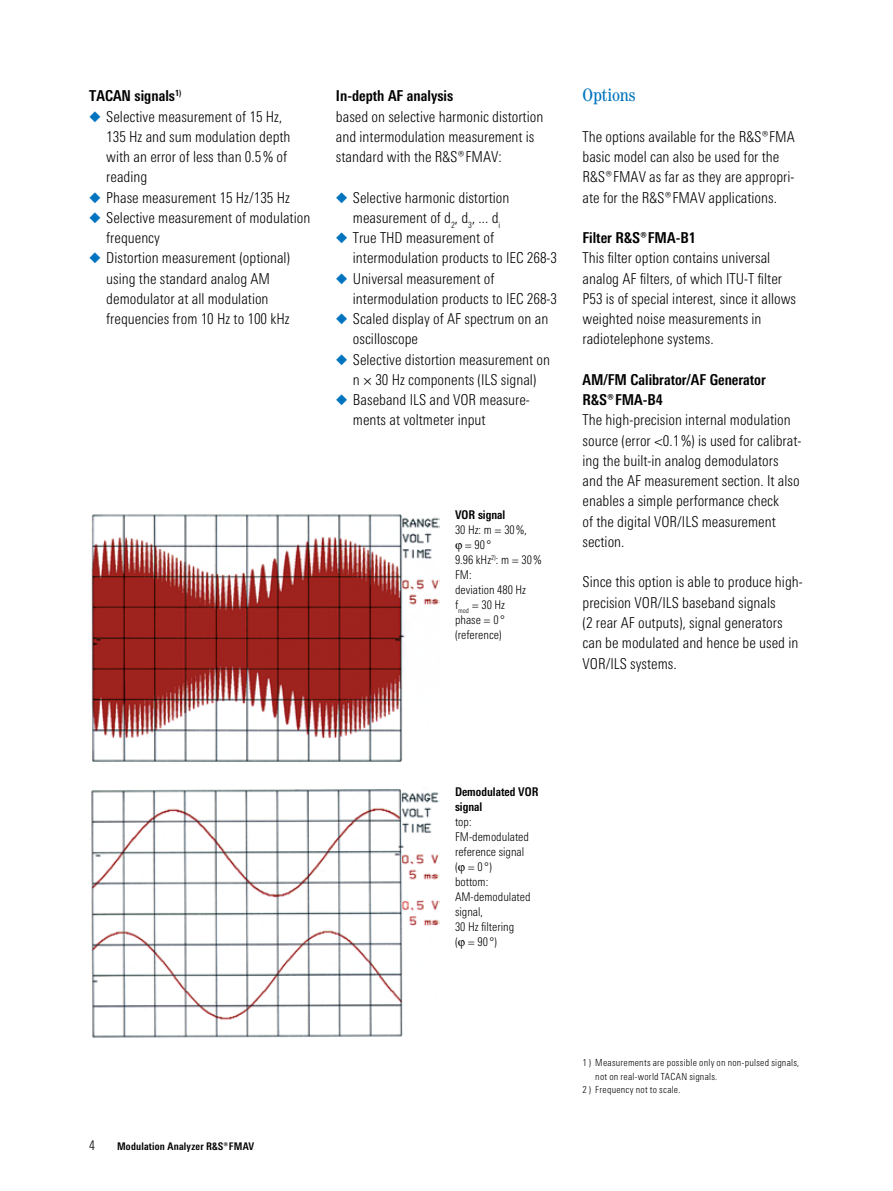
<style>
.page{position:relative;width:893px;height:1191px;background:#fff}
.page>*{position:absolute;margin:0;border:0;box-sizing:border-box;transform-origin:0 0}
.t1{font:condensed 18px "Century";letter-spacing:-.005em;color:#0074be}
.t2{font:300 15px/20.2px "RS Univers Cond";color:#000}
.t3{font:700 15px/20.2px "RS Univers Cond";color:#000}
.t4{font:300 12px/15px "RS Univers Cond";color:#000}
.t5{font:700 12px/15px "RS Univers Cond";color:#000}
.t6{font:700 10.5px "RS Univers Cond";letter-spacing:.02em;color:#000}
.t7{font:300 9.75px "RS Univers Cond";letter-spacing:.025em;color:#000}
.s1{font-weight:700}
</style>
<div class="page">
<img style="left:91px;top:514px;width:348px;height:250px">
<img style="left:89px;top:789px;width:350px;height:249px">
<p class="t2" style="left:106px;top:86px;width:205px;text-indent:-17px"><span class="s1">TACAN signals</span><sup>1)<br></sup>Selective measurement of 15 Hz,<br>135 Hz and sum modulation depth with an error of less than 0.5% of reading<br>Phase measurement 15 Hz/135 Hz<br>Selective measurement of modulation frequency<br>Distortion measurement (optional) using the standard analog AM demodulator at all modulation frequencies from 10 Hz to 100 kHz</p>
<p class="t3" style="left:336px;top:86px;width:119px">In-depth AF analysis</p>
<p class="t2" style="left:336px;top:106px;width:209px">based on selective harmonic distortion and intermodulation measurement is standard with the ¸FMAV:</p>
<p class="t2" style="left:353px;top:187px;width:204px">Selective harmonic distortion measurement of d<sub>2</sub>, d<sub>3</sub>, ... d<sub>i<br></sub>True THD measurement of intermodulation products to IEC 268-3<br>Universal measurement of intermodulation products to IEC 268-3<br>Scaled display of AF spectrum on an oscilloscope<br>Selective distortion measurement on n × 30 Hz components (ILS signal)<br>Baseband ILS and VOR measure&shy;ments at voltmeter input</p>
<p class="t5" style="left:455px;top:507px;width:52px">VOR signal</p>
<p class="t4" style="left:455px;top:522px;width:73px">30 Hz: m = 30%,</p>
<p class="t4" style="left:465px;top:537px;width:28px">= 90°</p>
<p class="t4" style="left:455px;top:552px;width:88px">9.96 kHz<sup>2)</sup>: m = 30%</p>
<p class="t4" style="left:455px;top:567px;width:18px">FM:</p>
<p class="t4" style="left:455px;top:582px;width:73px">deviation 480 Hz</p>
<p class="t4" style="left:455px;top:597px;width:52px">f<sub>mod</sub> = 30 Hz</p>
<p class="t4" style="left:455px;top:612px;width:51px">phase = 0 °</p>
<p class="t4" style="left:455px;top:627px;width:48px">(reference)</p>
<p class="t1" style="left:583px;top:84px;width:55px">Options</p>
<p class="t2" style="left:583px;top:126px;width:214px">The options available for the ¸FMA basic model can also be used for the ¸FMAV as far as they are appropri&shy;ate for the ¸FMAV applications.</p>
<p class="t3" style="left:583px;top:227px;width:115px">Filter ¸FMA-B1</p>
<p class="t2" style="left:583px;top:248px;width:215px">This filter option contains universal analog AF filters, of which ITU-T filter P53 is of special interest, since it allows weighted noise measurements in radiotelephone systems.</p>
<p class="t3" style="left:583px;top:369px;width:185px">AM/FM Calibrator/AF Generator ¸FMA-B4</p>
<p class="t2" style="left:583px;top:410px;width:220px">The high-precision internal modulation source (error &lt;0.1%) is used for calibrat&shy;ing the built-in analog demodulators and the AF measurement section. It also enables a simple performance check<br>of the digital VOR/ILS measurement section.</p>
<p class="t2" style="left:583px;top:572px;width:222px">Since this option is able to produce high&shy;precision VOR/ILS baseband signals<br>(2 rear AF outputs), signal generators can be modulated and hence be used in VOR/ILS systems.</p>
<p class="t6" style="left:117px;top:1139px;width:139px">Modulation Analyzer ¸FMAV</p>
<p class="t5" style="left:455px;top:783px;width:85px">Demodulated VOR signal</p>
<p class="t4" style="left:455px;top:814px;width:77px">top:<br>FM-demodulated reference signal<br>( = 0°)<br>bottom:<br>AM-demodulated signal,<br>30 Hz filtering<br>( = 90 °)</p>
<p class="t7" style="left:583px;top:1057px;width:218px">1 ) Measurements are possible only on non-pulsed signals,</p>
<p class="t7" style="left:595px;top:1070px;width:124px">not on real-world TACAN signals.</p>
<p class="t7" style="left:583px;top:1084px;width:99px">2 ) Frequency not to scale.</p>
</div>
